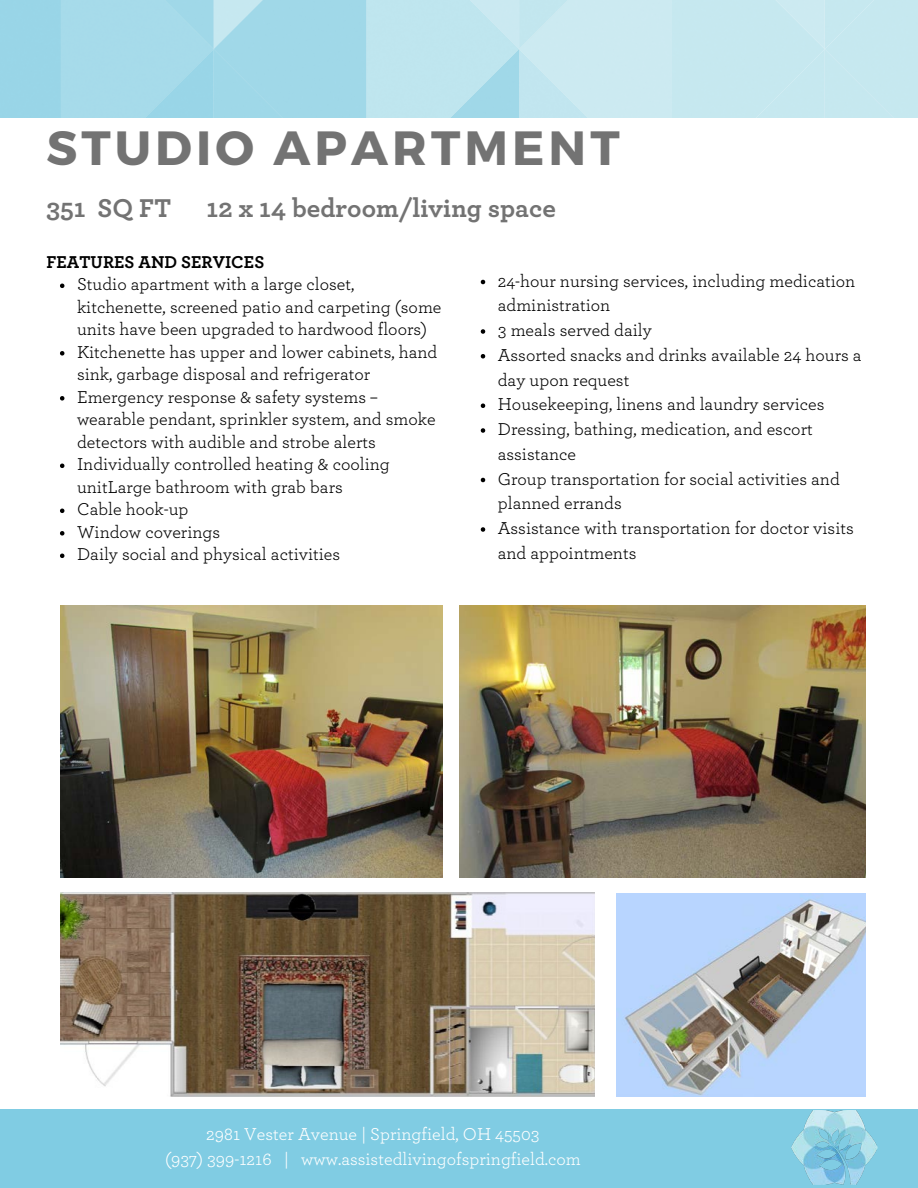
<style>
.page{position:relative;width:918px;height:1188px;background:#fff}
.page>*{position:absolute;margin:0;border:0;box-sizing:border-box;transform-origin:0 0}
.t1{font:700 48px "Montserrat";letter-spacing:.085em;color:#737373}
.t2{font:700 27px "Archer";color:#737373}
.t3{font:18px/22.5px "Archer";color:#000}
.t4{font:18px/24.8px "Archer";color:#fff;text-align:center}
.t5{font:700 18px "Archer";color:#000}
</style>
<div class="page">
<img style="left:0;top:0;width:918px;height:118px">
<div style="left:0;top:1110px;width:918px;height:78px;background:#80cce3"></div>
<img style="left:792px;top:1111px;width:85px;height:74px">
<img style="left:60px;top:893px;width:535px;height:203px">
<img style="left:60px;top:606px;width:383px;height:272px">
<img style="left:459px;top:606px;width:406px;height:272px">
<img style="left:617px;top:893px;width:248px;height:204px">
<svg style="left:60px;top:284px;width:4px;height:4px"></svg>
<svg style="left:60px;top:351px;width:4px;height:5px"></svg>
<svg style="left:60px;top:396px;width:4px;height:5px"></svg>
<svg style="left:60px;top:464px;width:4px;height:4px"></svg>
<svg style="left:60px;top:509px;width:4px;height:4px"></svg>
<svg style="left:60px;top:531px;width:4px;height:5px"></svg>
<svg style="left:60px;top:554px;width:4px;height:4px"></svg>
<svg style="left:481px;top:280px;width:4px;height:4px"></svg>
<svg style="left:481px;top:329px;width:4px;height:5px"></svg>
<svg style="left:481px;top:354px;width:4px;height:4px"></svg>
<svg style="left:481px;top:404px;width:4px;height:4px"></svg>
<svg style="left:481px;top:428px;width:4px;height:5px"></svg>
<svg style="left:481px;top:478px;width:4px;height:4px"></svg>
<svg style="left:481px;top:527px;width:4px;height:5px"></svg>
<h1 class="t1" style="left:46px;top:117px;width:575px">STUDIO APARTMENT</h1>
<h2 class="t2" style="left:46px;top:196px;width:126px">351 SQ FT</h2>
<h2 class="t2" style="left:207px;top:196px;width:351px">12 x 14 bedroom/living space</h2>
<p class="t5" style="left:46px;top:253px;width:219px">FEATURES AND SERVICES</p>
<p class="t3" style="left:77px;top:274px;width:366px">Studio apartment with a large closet, kitchenette, screened patio and carpeting (some units have been upgraded to hardwood floors)<br>Kitchenette has upper and lower cabinets, hand sink, garbage disposal and refrigerator Emergency response &amp; safety systems – wearable pendant, sprinkler system, and smoke detectors with audible and strobe alerts Individually controlled heating &amp; cooling unitLarge bathroom with grab bars<br>Cable hook-up<br>Window coverings<br>Daily social and physical activities</p>
<p class="t3" style="left:498px;top:269px;width:365px;line-height:24.8px">24-hour nursing services, including medication administration<br>3 meals served daily<br>Assorted snacks and drinks available 24 hours a day upon request<br>Housekeeping, linens and laundry services<br>Dressing, bathing, medication, and escort assistance<br>Group transportation for social activities and planned errands<br>Assistance with transportation for doctor visits and appointments</p>
<p class="t4" style="left:165px;top:1122px;width:417px">2981 Vester Avenue | Springfield, OH 45503<br>(937) 399-1216 | www.assistedlivingofspringfield.com</p>
</div>
